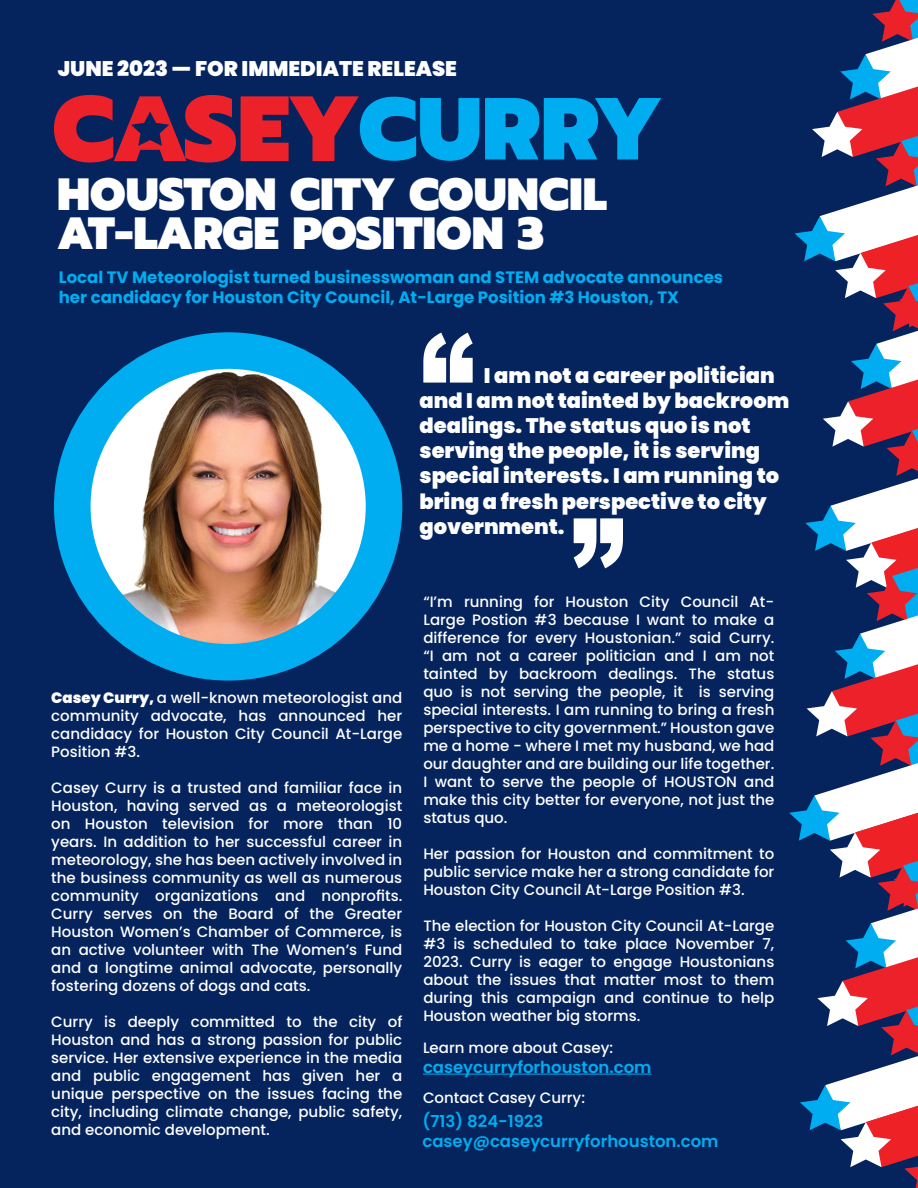
<style>
.page{position:relative;width:918px;height:1188px;background:#05245e}
.page>*{position:absolute;margin:0;border:0;box-sizing:border-box;transform-origin:0 0}
.t1{font:900 45px "Prompt";color:#fff}
.t2{font:900 21.15px "Poppins";color:#fff}
.t3{font:900 21px/25.2px "Poppins";color:#fff}
.t4{font:700 16.5px "Poppins";color:#00adf0}
.t5{font:600 16.5px "Poppins";color:#00adf0}
.t6{font:500 15px/18px "Poppins";color:#fff;text-align:justify}
.s1{font-weight:900}
</style>
<div class="page">
<svg style="left:789px;top:0;width:129px;height:1188px"></svg>
<svg style="left:485px;top:98px;width:176px;height:61px"></svg>
<svg style="left:54px;top:95px;width:425px;height:68px"></svg>
<hr style="left:423px;top:1074px;width:229px;height:1px;background:#00adf0">
<img style="left:72px;top:366px;width:312px;height:293px">
<div style="left:54px;top:332px;width:348px;height:349px;border:37px solid #00adf0;border-radius:50%"></div>
<svg style="left:423px;top:333px;width:50px;height:50px"></svg>
<svg style="left:574px;top:518px;width:49px;height:50px"></svg>
<p class="t2" style="left:58px;top:57px;width:401px">JUNE 2023 — FOR IMMEDIATE RELEASE</p>
<p class="t1" style="left:57px;top:160px;width:551px">HOUSTON CITY COUNCIL</p>
<p class="t1" style="left:57px;top:199px;width:488px">AT-LARGE POSITION 3</p>
<p class="t4" style="left:59px;top:268px;width:666px">Local TV Meteorologist turned businesswoman and STEM advocate announces</p>
<p class="t4" style="left:59px;top:288px;width:622px">her candidacy for Houston City Council, At-Large Position #3 Houston, TX</p>
<p class="t3" style="left:420px;top:363px;width:371px;text-indent:64px">I am not a career politician and I am not tainted by backroom dealings. The status quo is not serving the people, it is serving special interests. I am running to bring a fresh perspective to city government.</p>
<p class="t6" style="left:51px;top:688px;width:353px"><span class="s1">Casey Curry,</span> a well-known meteorologist and community advocate, has announced her candidacy for Houston City Council At-Large Position #3.</p>
<p class="t6" style="left:51px;top:778px;width:353px">Casey Curry is a trusted and familiar face in Houston, having served as a meteorologist on Houston television for more than 10 years. In addition to her successful career in meteorology, she has been actively involved in the business community as well as numerous community organizations and nonprofits.<br>Curry serves on the Board of the Greater Houston Women’s Chamber of Commerce, is an active volunteer with The Women’s Fund and a longtime animal advocate, personally fostering dozens of dogs and cats.</p>
<p class="t6" style="left:51px;top:1012px;width:353px">Curry is deeply committed to the city of Houston and has a strong passion for public service. Her extensive experience in the media and public engagement has given her a unique perspective on the issues facing the city, including climate change, public safety, and economic development.</p>
<p class="t6" style="left:423px;top:593px;width:353px">“I’m running for Houston City Council At-Large Postion #3 because I want to make a difference for every Houstonian.” said Curry. “I am not a career politician and I am not tainted by backroom dealings. The status quo is not serving the people, it is serving special interests. I am running to bring a fresh perspective to city government.” Houston gave me a home - where I met my husband, we had our daughter and are building our life together.<br>I want to serve the people of HOUSTON and make this city better for everyone, not just the status quo.</p>
<p class="t6" style="left:423px;top:845px;width:353px">Her passion for Houston and commitment to public service make her a strong candidate for Houston City Council At-Large Position #3.</p>
<p class="t6" style="left:423px;top:917px;width:353px">The election for Houston City Council At-Large #3 is scheduled to take place November 7, 2023. Curry is eager to engage Houstonians about the issues that matter most to them during this campaign and continue to help Houston weather big storms.</p>
<p class="t6" style="left:423px;top:1039px;width:192px">Learn more about Casey:</p>
<p class="t5" style="left:423px;top:1057px;width:230px">caseycurryforhouston.com</p>
<p class="t6" style="left:423px;top:1089px;width:164px">Contact Casey Curry:</p>
<p class="t5" style="left:422px;top:1112px;width:123px">(713) 824-1923</p>
<p class="t5" style="left:422px;top:1132px;width:298px">casey@caseycurryforhouston.com</p>
</div>
